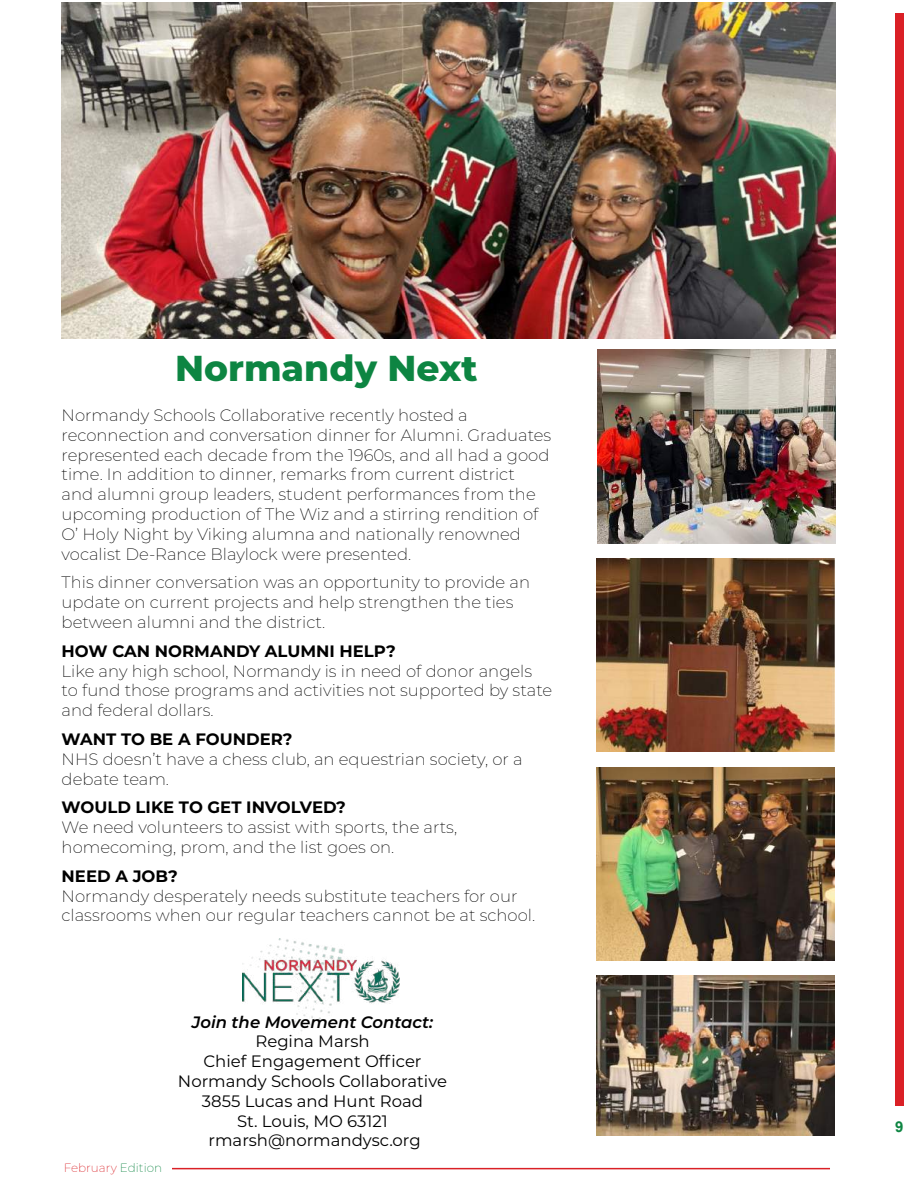
<style>
.page{position:relative;width:918px;height:1188px;background:#fff}
.page>*{position:absolute;margin:0;border:0;box-sizing:border-box;transform-origin:0 0}
.t1{font:800 36px "Montserrat";color:#0d8542}
.t2{font:200 16.5px/19.8px "Montserrat";color:#000}
.t3{font:16.5px/19.8px "Montserrat";color:#000;text-align:center}
.t4{font:700 16.5px "Montserrat";color:#000}
.t5{font:italic 600 16.5px "Montserrat";color:#000}
.t6{font:700 15px "Arial";color:#0d8542}
.t7{font:200 12px "Montserrat";color:#da2026}
.s1{color:#0d8542}
</style>
<div class="page">
<div style="left:895px;top:14px;width:9px;height:1092px;background:#da2026"></div>
<hr style="left:172px;top:1168px;width:658px;height:1px;background:#da2026">
<img style="left:62px;top:3px;width:774px;height:336px">
<img style="left:597px;top:558px;width:238px;height:194px">
<img style="left:597px;top:767px;width:238px;height:194px">
<img style="left:597px;top:976px;width:238px;height:159px">
<img style="left:597px;top:350px;width:239px;height:193px">
<img style="left:242px;top:938px;width:157px;height:93px">
<h1 class="t1" style="left:175px;top:342px;width:304px">Normandy Next</h1>
<p class="t2" style="left:62px;top:405px;width:491px">Normandy Schools Collaborative recently hosted a reconnection and conversation dinner for Alumni. Graduates represented each decade from the 1960s, and all had a good time. In addition to dinner, remarks from current district<br>and alumni group leaders, student performances from the upcoming production of The Wiz and a stirring rendition of O’ Holy Night by Viking alumna and nationally renowned vocalist De-Rance Blaylock were presented.</p>
<p class="t2" style="left:62px;top:572px;width:470px">This dinner conversation was an opportunity to provide an update on current projects and help strengthen the ties between alumni and the district.</p>
<p class="t4" style="left:62px;top:639px;width:336px">HOW CAN NORMANDY ALUMNI HELP?</p>
<p class="t2" style="left:62px;top:660px;width:492px">Like any high school, Normandy is in need of donor angels to fund those programs and activities not supported by state and federal dollars.</p>
<p class="t4" style="left:62px;top:727px;width:232px">WANT TO BE A FOUNDER?</p>
<p class="t2" style="left:62px;top:749px;width:462px">NHS doesn’t have a chess club, an equestrian society, or a debate team.</p>
<p class="t4" style="left:62px;top:796px;width:286px">WOULD LIKE TO GET INVOLVED?</p>
<p class="t2" style="left:62px;top:817px;width:397px">We need volunteers to assist with sports, the arts, homecoming, prom, and the list goes on.</p>
<p class="t4" style="left:62px;top:864px;width:118px">NEED A JOB?</p>
<p class="t2" style="left:62px;top:885px;width:475px">Normandy desperately needs substitute teachers for our classrooms when our regular teachers cannot be at school.</p>
<p class="t7" style="left:64px;top:1160px;width:100px">February <span class="s1">Edition</span></p>
<p class="t5" style="left:192px;top:1010px;width:243px">Join the Movement Contact:</p>
<p class="t3" style="left:178px;top:1031px;width:271px">Regina Marsh<br>Chief Engagement Officer<br>Normandy Schools Collaborative<br>3855 Lucas and Hunt Road<br>St. Louis, MO 63121 rmarsh@normandysc.org</p>
<p class="t6" style="left:895px;top:1117px;width:10px">9</p>
</div>
